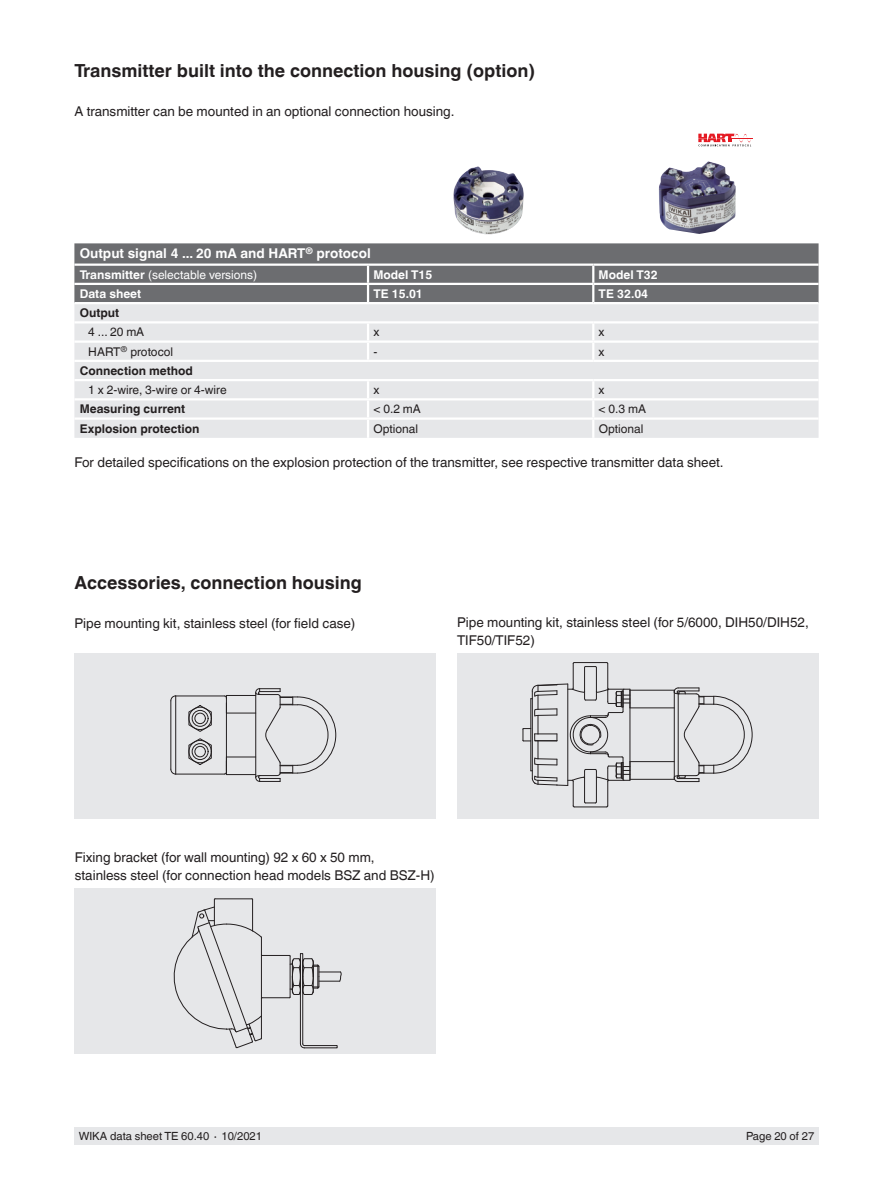
<style>
.page{position:relative;width:893px;height:1188px;background:#fff}
.page>*{position:absolute;margin:0;border:0;box-sizing:border-box;transform-origin:0 0}
.t1{font:700 18px "Helvetica World";color:#231f20}
.t2{font:13.5px/18px "Helvetica World";color:#231f20}
.t3{font:700 13.5px "Helvetica World";color:#fff}
.t4{font:12px "Helvetica World";color:#231f20}
.t5{font:700 12px "Helvetica World";color:#231f20}
.t6{font:700 12px "Helvetica World";color:#fff}
.t7{font:12px "Helvetica World";color:#fff}
.t8{font:11.25px "Helvetica World";color:#231f20}
.s1{font-weight:700}
</style>
<div class="page">
<div style="left:74px;top:1128px;width:745px;height:17px;background:#e6e7e9"></div>
<div style="left:75px;top:888px;width:361px;height:166px;background:#e6e7e9"></div>
<div style="left:75px;top:653px;width:361px;height:165px;background:#e6e7e9"></div>
<div style="left:457px;top:653px;width:362px;height:165px;background:#e6e7e9"></div>
<div style="left:74px;top:243px;width:745px;height:59px;background:#6c6d70"></div>
<div style="left:74px;top:304px;width:745px;height:134px;background:#e6e7e9"></div>
<hr style="left:368px;top:283px;width:225px;height:2px;background:#fff">
<hr style="left:593px;top:283px;width:226px;height:2px;background:#fff">
<svg style="left:592px;top:266px;width:2px;height:36px"></svg>
<hr style="left:74px;top:341px;width:294px;height:2px;background:#fff">
<hr style="left:368px;top:341px;width:225px;height:2px;background:#fff">
<svg style="left:367px;top:324px;width:2px;height:36px"></svg>
<hr style="left:593px;top:341px;width:226px;height:2px;background:#fff">
<svg style="left:592px;top:324px;width:2px;height:36px"></svg>
<hr style="left:74px;top:321px;width:294px;height:3px;background:#fff">
<hr style="left:368px;top:321px;width:225px;height:3px;background:#fff">
<hr style="left:593px;top:321px;width:226px;height:3px;background:#fff">
<hr style="left:74px;top:360px;width:294px;height:2px;background:#fff">
<hr style="left:368px;top:360px;width:225px;height:2px;background:#fff">
<hr style="left:593px;top:360px;width:226px;height:2px;background:#fff">
<hr style="left:74px;top:379px;width:294px;height:2px;background:#fff">
<hr style="left:368px;top:379px;width:225px;height:2px;background:#fff">
<hr style="left:593px;top:379px;width:226px;height:2px;background:#fff">
<hr style="left:74px;top:398px;width:294px;height:2px;background:#fff">
<hr style="left:368px;top:398px;width:225px;height:2px;background:#fff">
<hr style="left:593px;top:398px;width:226px;height:2px;background:#fff">
<hr style="left:74px;top:417px;width:294px;height:3px;background:#fff">
<hr style="left:368px;top:417px;width:225px;height:3px;background:#fff">
<svg style="left:367px;top:381px;width:2px;height:57px"></svg>
<hr style="left:593px;top:417px;width:226px;height:3px;background:#fff">
<svg style="left:592px;top:381px;width:2px;height:57px"></svg>
<hr style="left:74px;top:264px;width:294px;height:2px;background:#fff">
<hr style="left:74px;top:283px;width:294px;height:2px;background:#fff">
<hr style="left:368px;top:264px;width:225px;height:2px;background:#fff">
<hr style="left:593px;top:264px;width:226px;height:2px;background:#fff">
<svg style="left:367px;top:266px;width:2px;height:36px"></svg>
<svg style="left:173px;top:898px;width:168px;height:150px"></svg>
<hr style="left:630px;top:779px;width:44px;height:1px;background:#231f20">
<hr style="left:630px;top:761px;width:44px;height:1px;background:#231f20">
<hr style="left:630px;top:708px;width:44px;height:1px;background:#231f20">
<hr style="left:630px;top:690px;width:44px;height:1px;background:#231f20">
<svg style="left:522px;top:662px;width:109px;height:146px"></svg>
<svg style="left:673px;top:687px;width:80px;height:95px"></svg>
<hr style="left:226px;top:774px;width:30px;height:1px;background:#231f20">
<hr style="left:176px;top:774px;width:48px;height:1px;background:#231f20">
<hr style="left:226px;top:757px;width:30px;height:1px;background:#231f20">
<hr style="left:226px;top:713px;width:30px;height:1px;background:#231f20">
<hr style="left:226px;top:698px;width:1px;height:74px;background:#231f20">
<hr style="left:176px;top:696px;width:48px;height:1px;background:#231f20">
<hr style="left:226px;top:695px;width:30px;height:1px;background:#231f20">
<hr style="left:170px;top:701px;width:1px;height:68px;background:#231f20">
<svg style="left:170px;top:769px;width:6px;height:6px"></svg>
<svg style="left:224px;top:757px;width:3px;height:18px"></svg>
<svg style="left:170px;top:695px;width:6px;height:6px"></svg>
<svg style="left:224px;top:695px;width:3px;height:18px"></svg>
<svg style="left:255px;top:688px;width:81px;height:94px"></svg>
<svg style="left:188px;top:705px;width:24px;height:27px"></svg>
<div style="left:189px;top:707px;width:23px;height:23px;border:1px solid #231f20;border-radius:50%"></div>
<div style="left:192px;top:710px;width:16px;height:17px;border:1px solid #231f20;border-radius:50%"></div>
<div style="left:195px;top:713px;width:11px;height:11px;border:1px solid #231f20;border-radius:50%"></div>
<svg style="left:188px;top:738px;width:24px;height:27px"></svg>
<div style="left:189px;top:740px;width:23px;height:23px;border:1px solid #231f20;border-radius:50%"></div>
<div style="left:192px;top:743px;width:16px;height:17px;border:1px solid #231f20;border-radius:50%"></div>
<div style="left:195px;top:746px;width:11px;height:11px;border:1px solid #231f20;border-radius:50%"></div>
<hr style="left:175px;top:696px;width:1px;height:78px;background:#231f20">
<img style="left:453px;top:166px;width:71px;height:69px">
<img style="left:659px;top:161px;width:77px;height:73px">
<svg style="left:698px;top:134px;width:55px;height:12px"></svg>
<h1 class="t1" style="left:74px;top:60px;width:462px">Transmitter built into the connection housing (option)</h1>
<p class="t2" style="left:74px;top:102px;width:382px">A transmitter can be mounted in an optional connection housing.</p>
<p class="t3" style="left:80px;top:246px;width:293px">Output signal 4 ... 20 mA and HART<sup>®</sup> protocol</p>
<p class="t7" style="left:80px;top:267px;width:179px"><span class="s1">Transmitter</span> (selectable versions)</p>
<p class="t6" style="left:373px;top:267px;width:60px">Model T15</p>
<p class="t6" style="left:599px;top:267px;width:60px">Model T32</p>
<p class="t6" style="left:80px;top:287px;width:63px">Data sheet</p>
<p class="t6" style="left:373px;top:287px;width:51px">TE 15.01</p>
<p class="t6" style="left:599px;top:287px;width:51px">TE 32.04</p>
<p class="t5" style="left:80px;top:306px;width:41px">Output</p>
<p class="t4" style="left:88px;top:325px;width:58px">4 ... 20 mA</p>
<p class="t4" style="left:373px;top:325px;width:7px">x</p>
<p class="t4" style="left:599px;top:325px;width:7px">x</p>
<p class="t4" style="left:88px;top:344px;width:86px">HART<sup>®</sup> protocol</p>
<p class="t4" style="left:373px;top:344px;width:5px">-</p>
<p class="t4" style="left:599px;top:344px;width:7px">x</p>
<p class="t5" style="left:80px;top:364px;width:115px">Connection method</p>
<p class="t4" style="left:88px;top:383px;width:140px">1 x 2-wire, 3-wire or 4-wire</p>
<p class="t4" style="left:373px;top:383px;width:7px">x</p>
<p class="t4" style="left:599px;top:383px;width:7px">x</p>
<p class="t5" style="left:80px;top:402px;width:107px">Measuring current</p>
<p class="t4" style="left:373px;top:402px;width:49px">&lt; 0.2 mA</p>
<p class="t4" style="left:599px;top:402px;width:49px">&lt; 0.3 mA</p>
<p class="t5" style="left:80px;top:421px;width:121px">Explosion protection</p>
<p class="t4" style="left:373px;top:421px;width:46px">Optional</p>
<p class="t4" style="left:599px;top:421px;width:46px">Optional</p>
<p class="t2" style="left:74px;top:454px;width:651px">For detailed specifications on the explosion protection of the transmitter, see respective transmitter data sheet.</p>
<h1 class="t1" style="left:75px;top:572px;width:289px">Accessories, connection housing</h1>
<p class="t2" style="left:75px;top:615px;width:282px">Pipe mounting kit, stainless steel (for field case)</p>
<p class="t2" style="left:457px;top:614px;width:353px">Pipe mounting kit, stainless steel (for 5/6000, DIH50/DIH52,<br>TIF50/TIF52)</p>
<p class="t2" style="left:75px;top:848px;width:361px">Fixing bracket (for wall mounting) 92 x 60 x 50 mm,<br>stainless steel (for connection head models BSZ and BSZ-H)</p>
<p class="t8" style="left:79px;top:1130px;width:185px">WIKA data sheet TE 60.40 ∙ 10/2021</p>
<p class="t8" style="left:746px;top:1130px;width:70px">Page 20 of 27</p>
</div>
